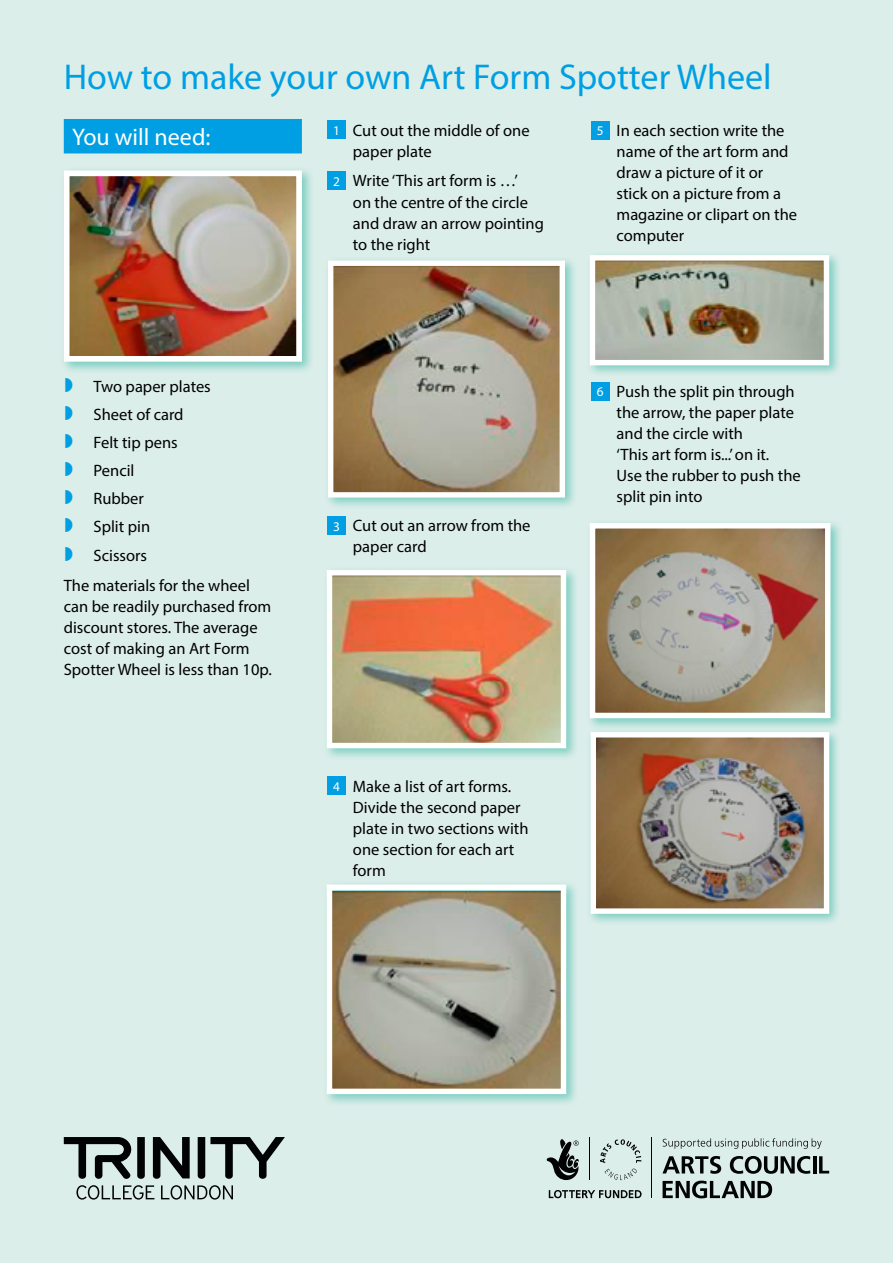
<style>
.page{position:relative;width:893px;height:1263px;background:#dceeea}
.page>*{position:absolute;margin:0;border:0;box-sizing:border-box;transform-origin:0 0}
.t1{font:36px "Myriad Pro";color:#009fe3}
.t2{font:24px "Myriad Pro";color:#fff}
.t3{font:16.5px/21px "Myriad Pro";color:#000}
.t4{font:13.35px "Myriad Pro";color:#fff}
</style>
<div class="page">
<svg style="left:76px;top:1185px;width:78px;height:14px"></svg>
<svg style="left:161px;top:1185px;width:72px;height:14px"></svg>
<svg style="left:137px;top:1137px;width:8px;height:42px"></svg>
<svg style="left:153px;top:1137px;width:37px;height:42px;background:#5f6766"></svg>
<svg style="left:198px;top:1137px;width:87px;height:42px;background:#8c9896"></svg>
<svg style="left:64px;top:1137px;width:67px;height:42px;background:#788381"></svg>
<svg style="left:549px;top:1190px;width:93px;height:8px"></svg>
<svg style="left:600px;top:1139px;width:41px;height:41px;background:#c7d7d4"></svg>
<svg style="left:547px;top:1138px;width:32px;height:42px"></svg>
<hr style="left:589px;top:1137px;width:1px;height:43px;background:#010203">
<svg style="left:662px;top:1156px;width:59px;height:18px"></svg>
<svg style="left:730px;top:1156px;width:80px;height:18px"></svg>
<hr style="left:813px;top:1156px;width:3px;height:17px;background:#010203">
<svg style="left:819px;top:1156px;width:10px;height:17px"></svg>
<svg style="left:663px;top:1180px;width:109px;height:18px;background:#76807e"></svg>
<svg style="left:663px;top:1138px;width:159px;height:11px;background:#b9c8c5"></svg>
<hr style="left:652px;top:1137px;width:1px;height:61px;background:#010203">
<div style="left:64px;top:119px;width:238px;height:34px;background:#009fe3"></div>
<div style="left:327px;top:516px;width:19px;height:18px;background:#009fe3"></div>
<div style="left:327px;top:776px;width:19px;height:18px;background:#009fe3"></div>
<div style="left:591px;top:121px;width:18px;height:18px;background:#009fe3"></div>
<div style="left:591px;top:382px;width:18px;height:18px;background:#009fe3"></div>
<div style="left:60px;top:167px;width:254px;height:207px;background:#00a58d;opacity:.45"></div>
<img style="left:61px;top:168px;width:244px;height:196px">
<div style="left:323px;top:566px;width:255px;height:194px;background:#00a58d;opacity:.45"></div>
<img style="left:324px;top:567px;width:245px;height:184px">
<div style="left:323px;top:881px;width:255px;height:225px;background:#00a58d;opacity:.45"></div>
<svg style="left:324px;top:882px;width:245px;height:215px;background:#a9a695"></svg>
<div style="left:324px;top:257px;width:254px;height:253px;background:#00a58d;opacity:.45"></div>
<svg style="left:325px;top:258px;width:243px;height:242px;background:#a89b82"></svg>
<div style="left:586px;top:519px;width:257px;height:212px;background:#00a58d;opacity:.45"></div>
<svg style="left:587px;top:520px;width:246px;height:201px;background:#ac9e8b"></svg>
<div style="left:587px;top:728px;width:255px;height:198px;background:#00a58d;opacity:.45"></div>
<img style="left:588px;top:729px;width:244px;height:187px">
<div style="left:327px;top:121px;width:19px;height:18px;background:#009fe3"></div>
<div style="left:327px;top:171px;width:19px;height:19px;background:#009fe3"></div>
<div style="left:586px;top:251px;width:255px;height:126px;background:#00a58d;opacity:.45"></div>
<svg style="left:587px;top:252px;width:245px;height:116px;background:#b2b5a7"></svg>
<svg style="left:65px;top:377px;width:7px;height:15px"></svg>
<svg style="left:65px;top:405px;width:7px;height:15px"></svg>
<svg style="left:65px;top:433px;width:7px;height:15px"></svg>
<svg style="left:65px;top:461px;width:7px;height:15px"></svg>
<svg style="left:65px;top:489px;width:7px;height:15px"></svg>
<svg style="left:65px;top:517px;width:7px;height:15px"></svg>
<svg style="left:65px;top:547px;width:7px;height:14px"></svg>
<h1 class="t1" style="left:64px;top:55px;width:709px">How to make your own Art Form Spotter Wheel</h1>
<h2 class="t2" style="left:72px;top:122px;width:140px">You will need:</h2>
<p class="t3" style="left:353px;top:120px;width:178px">Cut out the middle of one paper plate</p>
<p class="t3" style="left:353px;top:170px;width:192px">Write ‘This art form is …’<br>on the centre of the circle and draw an arrow pointing to the right</p>
<p class="t3" style="left:617px;top:120px;width:182px">In each section write the name of the art form and draw a picture of it or stick on a picture from a magazine or clipart on the computer</p>
<p class="t4" style="left:333px;top:122px;width:8px">1</p>
<p class="t4" style="left:597px;top:122px;width:8px">5</p>
<p class="t4" style="left:333px;top:173px;width:8px">2</p>
<p class="t3" style="left:94px;top:372px;width:119px;line-height:28px">Two paper plates<br>Sheet of card<br>Felt tip pens<br>Pencil<br>Rubber<br>Split pin</p>
<p class="t3" style="left:64px;top:541px;width:188px;line-height:29.5px;text-indent:30px">Scissors<br>The materials for the wheel</p>
<p class="t3" style="left:64px;top:595px;width:210px">can be readily purchased from discount stores. The average cost of making an Art Form<br>Spotter Wheel is less than 10p.</p>
<p class="t4" style="left:333px;top:518px;width:8px">3</p>
<p class="t3" style="left:353px;top:515px;width:179px">Cut out an arrow from the paper card</p>
<p class="t4" style="left:333px;top:778px;width:8px">4</p>
<p class="t3" style="left:353px;top:775px;width:177px">Make a list of art forms.<br>Divide the second paper plate in two sections with one section for each art form</p>
<p class="t4" style="left:597px;top:383px;width:8px">6</p>
<p class="t3" style="left:617px;top:380px;width:186px">Push the split pin through the arrow, the paper plate and the circle with<br>‘This art form is...’ on it.<br>Use the rubber to push the split pin into</p>
</div>
